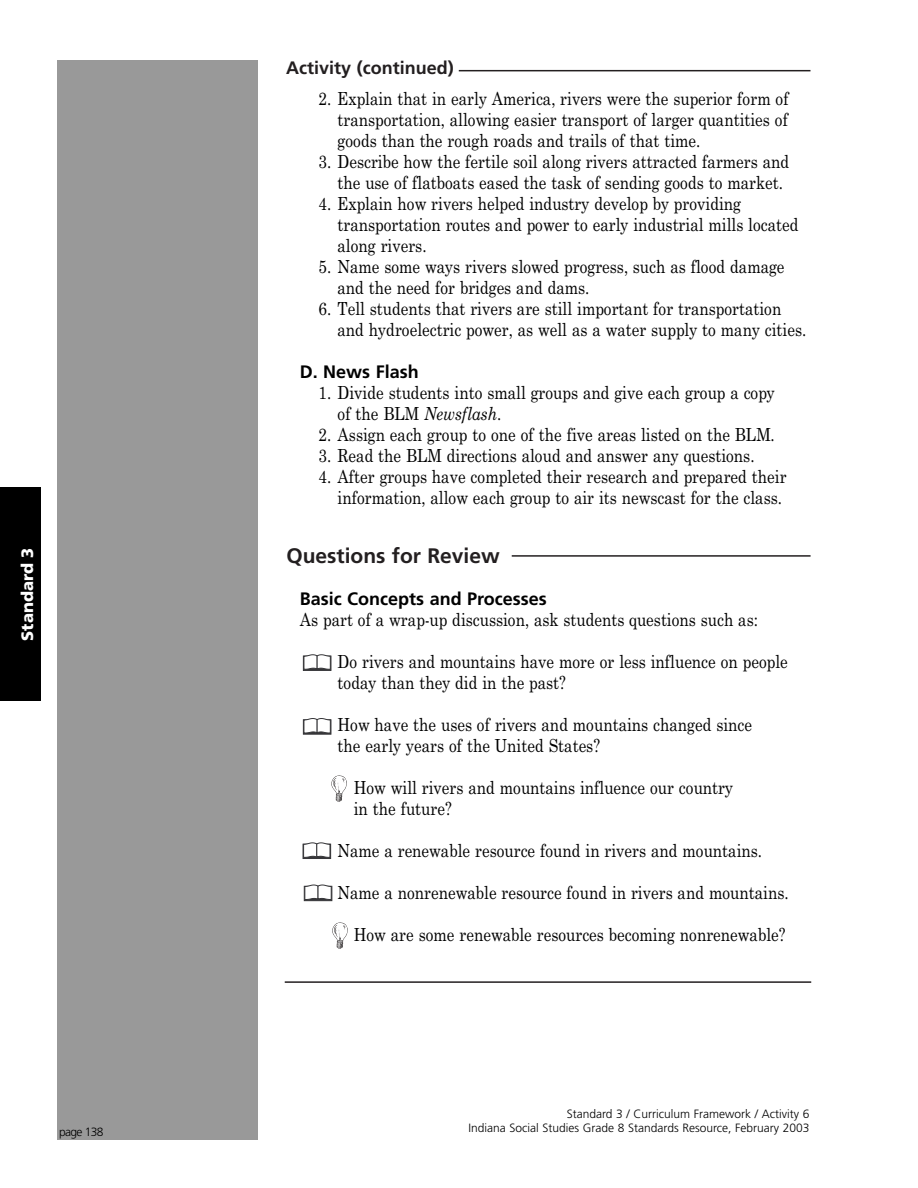
<style>
.page{position:relative;width:918px;height:1188px;background:#fff}
.page>*{position:absolute;margin:0;border:0;box-sizing:border-box;transform-origin:0 0}
.t1{font:700 21px "Frutiger";color:#231f20}
.t2{font:18px/21px "Century Cond";color:#000}
.t3{font:700 18px "Frutiger";color:#000}
.t4{font:700 18px "Frutiger";color:#231f20}
.t5{font:900 16.5px "Frutiger";color:#fff}
.t6{font:300 12px/14.4px "Frutiger";color:#000;text-align:right}
.s1{font-style:italic}
</style>
<div class="page">
<hr style="left:459px;top:70px;width:351px;height:1px;background:#231f20">
<hr style="left:512px;top:555px;width:299px;height:2px;background:#231f20">
<hr style="left:285px;top:981px;width:526px;height:2px;background:#231f20">
<div style="left:57px;top:60px;width:200px;height:1080px;background:#999"></div>
<div style="left:303px;top:656px;width:28px;height:14px;background:#3d3d40"></div>
<svg style="left:304px;top:655px;width:27px;height:15px"></svg>
<div style="left:0;top:487px;width:41px;height:214px;background:#000"></div>
<div style="left:303px;top:720px;width:28px;height:14px;background:#363639"></div>
<svg style="left:304px;top:718px;width:27px;height:15px"></svg>
<svg style="left:331px;top:775px;width:16px;height:27px"></svg>
<div style="left:304px;top:886px;width:28px;height:15px;background:#404043"></div>
<svg style="left:305px;top:885px;width:26px;height:15px"></svg>
<svg style="left:332px;top:922px;width:16px;height:27px"></svg>
<div style="left:303px;top:844px;width:28px;height:15px;background:#363639"></div>
<svg style="left:303px;top:843px;width:27px;height:15px"></svg>
<p class="t5" style="left:21px;top:641px;width:95px;rotate:-90deg">Standard 3</p>
<p class="t6" style="left:59px;top:1125px;width:46px">page 138</p>
<p class="t4" style="left:286px;top:61px;width:169px">Activity (continued)</p>
<p class="t2" style="left:338px;top:90px;width:453px;text-align:justify;text-indent:-19px">2. Explain that in early America, rivers were the superior form of transportation, allowing easier transport of larger quantities of goods than the rough roads and trails of that time.</p>
<p class="t2" style="left:338px;top:153px;width:453px;text-indent:-19px">3. Describe how the fertile soil along rivers attracted farmers and the use of flatboats eased the task of sending goods to market.</p>
<p class="t2" style="left:338px;top:195px;width:463px;text-indent:-19px">4. Explain how rivers helped industry develop by providing transportation routes and power to early industrial mills located along rivers.</p>
<p class="t2" style="left:338px;top:258px;width:449px;text-indent:-19px">5. Name some ways rivers slowed progress, such as flood damage and the need for bridges and dams.</p>
<p class="t2" style="left:338px;top:300px;width:470px;text-indent:-19px">6. Tell students that rivers are still important for transportation and hydroelectric power, as well as a water supply to many cities.</p>
<p class="t3" style="left:300px;top:365px;width:120px">D. News Flash</p>
<p class="t2" style="left:338px;top:384px;width:439px;text-indent:-19px">1. Divide students into small groups and give each group a copy of the BLM <span class="s1">Newsflash</span>.</p>
<p class="t2" style="left:319px;top:426px;width:458px">2. Assign each group to one of the five areas listed on the BLM.</p>
<p class="t2" style="left:319px;top:447px;width:437px">3. Read the BLM directions aloud and answer any questions.</p>
<p class="t2" style="left:319px;top:468px;width:469px;text-align:right">4. After groups have completed their research and prepared their information, allow each group to air its newscast for the class.</p>
<p class="t1" style="left:286px;top:547px;width:215px">Questions for Review</p>
<p class="t3" style="left:300px;top:592px;width:249px">Basic Concepts and Processes</p>
<p class="t2" style="left:300px;top:611px;width:460px">As part of a wrap-up discussion, ask students questions such as:</p>
<p class="t2" style="left:338px;top:653px;width:452px">Do rivers and mountains have more or less influence on people today than they did in the past?</p>
<p class="t2" style="left:338px;top:716px;width:416px">How have the uses of rivers and mountains changed since the early years of the United States?</p>
<p class="t2" style="left:354px;top:779px;width:381px">How will rivers and mountains influence our country in the future?</p>
<p class="t2" style="left:338px;top:842px;width:426px">Name a renewable resource found in rivers and mountains.</p>
<p class="t2" style="left:338px;top:884px;width:452px">Name a nonrenewable resource found in rivers and mountains.</p>
<p class="t2" style="left:354px;top:926px;width:434px">How are some renewable resources becoming nonrenewable?</p>
<p class="t6" style="left:469px;top:1107px;width:342px">Standard 3 / Curriculum Framework / Activity 6<br>Indiana Social Studies Grade 8 Standards Resource, February 2003</p>
</div>
